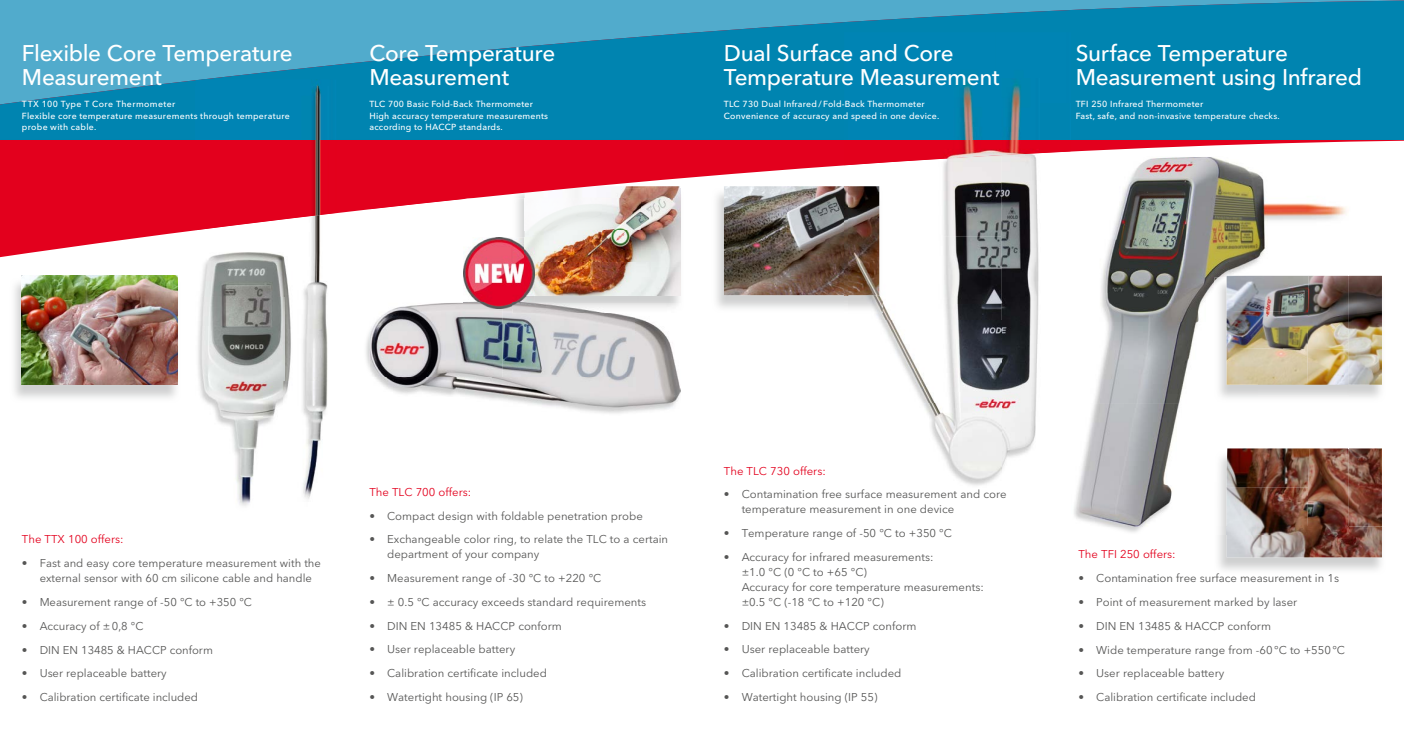
<style>
.page{position:relative;width:1404px;height:745px;background:#fff}
.page>*{position:absolute;margin:0;border:0;box-sizing:border-box;transform-origin:0 0}
.t1{font:500 22.5px/23.8px "Avenir Next LT Pro";letter-spacing:-.015em;color:#fff}
.t2{font:11.25px/15px "Avenir Next LT Pro";color:#565655}
.t3{font:11.25px "Avenir Next LT Pro";color:#e3001d}
.t4{font:500 8.75px/11.2px "Avenir Next LT Pro";letter-spacing:.025em;color:#fff}
</style>
<div class="page">
<img style="left:1218px;top:526px;width:164px;height:44px">
<img style="left:1226px;top:526px;width:155px;height:31px">
<img style="left:14px;top:281px;width:164px;height:117px">
<img style="left:22px;top:281px;width:155px;height:103px">
<svg style="left:0;top:140px;width:1403px;height:141px;fill:#e3001d"></svg>
<svg style="left:0;top:0;width:1403px;height:140px;background:#1b90b9"></svg>
<img style="left:711px;top:188px;width:133px;height:120px">
<img style="left:724px;top:186px;width:120px;height:109px">
<img style="left:844px;top:140px;width:226px;height:25px">
<div style="left:844px;top:32px;width:226px;height:72px;background:#0084b4"></div>
<img style="left:844px;top:104px;width:4px;height:36px">
<img style="left:1039px;top:104px;width:31px;height:36px">
<img style="left:844px;top:186px;width:4px;height:122px">
<img style="left:848px;top:165px;width:153px;height:321px">
<img style="left:1001px;top:165px;width:30px;height:307px">
<img style="left:848px;top:79px;width:191px;height:86px">
<img style="left:848px;top:188px;width:34px;height:125px">
<img style="left:848px;top:186px;width:31px;height:109px">
<img style="left:1074px;top:485px;width:98px;height:47px">
<svg style="left:1218px;top:526px;width:8px;height:8px"></svg>
<img style="left:1226px;top:526px;width:121px;height:8px">
<img style="left:1070px;top:156px;width:289px;height:41px">
<img style="left:1359px;top:156px;width:41px;height:294px">
<img style="left:1070px;top:197px;width:1px;height:84px">
<img style="left:1347px;top:197px;width:13px;height:78px">
<img style="left:1359px;top:402px;width:1px;height:46px">
<img style="left:1347px;top:277px;width:38px;height:125px">
<img style="left:1347px;top:275px;width:34px;height:109px">
<img style="left:1381px;top:450px;width:1px;height:76px">
<img style="left:1309px;top:448px;width:72px;height:78px">
<img style="left:1039px;top:156px;width:31px;height:125px">
<img style="left:1031px;top:156px;width:8px;height:290px">
<img style="left:1071px;top:158px;width:276px;height:81px">
<img style="left:1071px;top:239px;width:158px;height:246px">
<img style="left:1229px;top:239px;width:118px;height:36px">
<img style="left:1214px;top:277px;width:44px;height:125px">
<img style="left:1258px;top:384px;width:89px;height:14px">
<img style="left:1226px;top:275px;width:121px;height:72px">
<img style="left:1226px;top:347px;width:121px;height:37px">
<img style="left:1214px;top:450px;width:12px;height:76px">
<img style="left:1226px;top:448px;width:83px;height:78px">
<img style="left:369px;top:198px;width:143px;height:70px">
<img style="left:369px;top:268px;width:94px;height:35px">
<img style="left:512px;top:198px;width:42px;height:105px">
<img style="left:554px;top:295px;width:126px;height:8px">
<img style="left:524px;top:198px;width:156px;height:65px">
<img style="left:534px;top:263px;width:146px;height:32px">
<img style="left:369px;top:198px;width:98px;height:11px">
<img style="left:375px;top:377px;width:260px;height:37px">
<img style="left:635px;top:318px;width:45px;height:94px">
<img style="left:369px;top:303px;width:133px;height:74px">
<img style="left:502px;top:308px;width:133px;height:69px">
<img style="left:512px;top:303px;width:166px;height:10px">
<div style="left:195px;top:140px;width:133px;height:79px;background:#e3001d"></div>
<img style="left:328px;top:140px;width:8px;height:141px">
<div style="left:195px;top:79px;width:141px;height:61px;background:#0084b4"></div>
<img style="left:195px;top:219px;width:89px;height:287px">
<img style="left:284px;top:214px;width:44px;height:285px">
<img style="left:463px;top:237px;width:71px;height:71px">
<img style="left:524px;top:237px;width:10px;height:58px">
<h1 class="t1" style="left:22px;top:41px;width:272px">Flexible Core Temperature<br>Measurement</h1>
<p class="t4" style="left:22px;top:98px;width:269px">TTX 100 Type T Core Thermometer<br>Flexible core temperature measurements through temperature probe with cable.</p>
<h1 class="t1" style="left:369px;top:41px;width:187px">Core Temperature<br>Measurement</h1>
<p class="t4" style="left:369px;top:98px;width:180px">TLC 700 Basic Fold-Back Thermometer<br>High accuracy temperature measurements according to HACCP standards.</p>
<h1 class="t1" style="left:724px;top:41px;width:277px">Dual Surface and Core<br>Temperature Measurement</h1>
<p class="t4" style="left:724px;top:98px;width:217px">TLC 730 Dual Infrared / Fold-Back Thermometer<br>Convenience of accuracy and speed in one device.</p>
<h1 class="t1" style="left:1075px;top:41px;width:288px">Surface Temperature<br>Measurement using Infrared</h1>
<p class="t4" style="left:1075px;top:98px;width:205px">TFI 250 Infrared Thermometer<br>Fast, safe, and non-invasive temperature checks.</p>
<p class="t3" style="left:22px;top:532px;width:103px">The TTX 100 offers:</p>
<p class="t2" style="left:40px;top:555px;width:283px;text-indent:-18px">• Fast and easy core temperature measurement with the external sensor with 60 cm silicone cable and handle</p>
<p class="t2" style="left:22px;top:594px;width:231px">• Measurement range of -50 °C to +350 °C</p>
<p class="t2" style="left:22px;top:618px;width:123px">• Accuracy of ± 0,8 °C</p>
<p class="t2" style="left:22px;top:641px;width:192px">• DIN EN 13485 &amp; HACCP conform</p>
<p class="t2" style="left:22px;top:665px;width:146px">• User replaceable battery</p>
<p class="t2" style="left:22px;top:689px;width:178px">• Calibration certificate included</p>
<p class="t3" style="left:369px;top:485px;width:103px">The TLC 700 offers:</p>
<p class="t2" style="left:369px;top:508px;width:275px">• Compact design with foldable penetration probe</p>
<p class="t2" style="left:387px;top:531px;width:282px;text-indent:-18px">• Exchangeable color ring, to relate the TLC to a certain department of your company</p>
<p class="t2" style="left:369px;top:570px;width:233px">• Measurement range of -30 °C to +220 °C</p>
<p class="t2" style="left:369px;top:594px;width:278px">• ± 0.5 °C accuracy exceeds standard requirements</p>
<p class="t2" style="left:369px;top:618px;width:194px">• DIN EN 13485 &amp; HACCP conform</p>
<p class="t2" style="left:369px;top:641px;width:147px">• User replaceable battery</p>
<p class="t2" style="left:369px;top:665px;width:179px">• Calibration certificate included</p>
<p class="t2" style="left:369px;top:689px;width:155px">• Watertight housing (IP 65)</p>
<p class="t3" style="left:724px;top:463px;width:103px">The TLC 730 offers:</p>
<p class="t2" style="left:741px;top:486px;width:266px;text-indent:-18px">• Contamination free surface measurement and core temperature measurement in one device</p>
<p class="t2" style="left:724px;top:525px;width:229px">• Temperature range of -50 °C to +350 °C</p>
<p class="t2" style="left:741px;top:549px;width:243px;text-indent:-18px">• Accuracy for infrared measurements:<br>±1.0 °C (0 °C to +65 °C)<br>Accuracy for core temperature measurements: ±0.5 °C (-18 °C to +120 °C)</p>
<p class="t2" style="left:724px;top:618px;width:194px">• DIN EN 13485 &amp; HACCP conform</p>
<p class="t2" style="left:724px;top:641px;width:147px">• User replaceable battery</p>
<p class="t2" style="left:724px;top:665px;width:179px">• Calibration certificate included</p>
<p class="t2" style="left:724px;top:689px;width:155px">• Watertight housing (IP 55)</p>
<p class="t3" style="left:1078px;top:547px;width:99px">The TFI 250 offers:</p>
<p class="t2" style="left:1078px;top:570px;width:262px">• Contamination free surface measurement in 1s</p>
<p class="t2" style="left:1078px;top:594px;width:220px">• Point of measurement marked by laser</p>
<p class="t2" style="left:1078px;top:618px;width:194px">• DIN EN 13485 &amp; HACCP conform</p>
<p class="t2" style="left:1078px;top:641px;width:268px">• Wide temperature range from -60 °C to +550 °C</p>
<p class="t2" style="left:1078px;top:665px;width:147px">• User replaceable battery</p>
<p class="t2" style="left:1078px;top:689px;width:179px">• Calibration certificate included</p>
</div>
